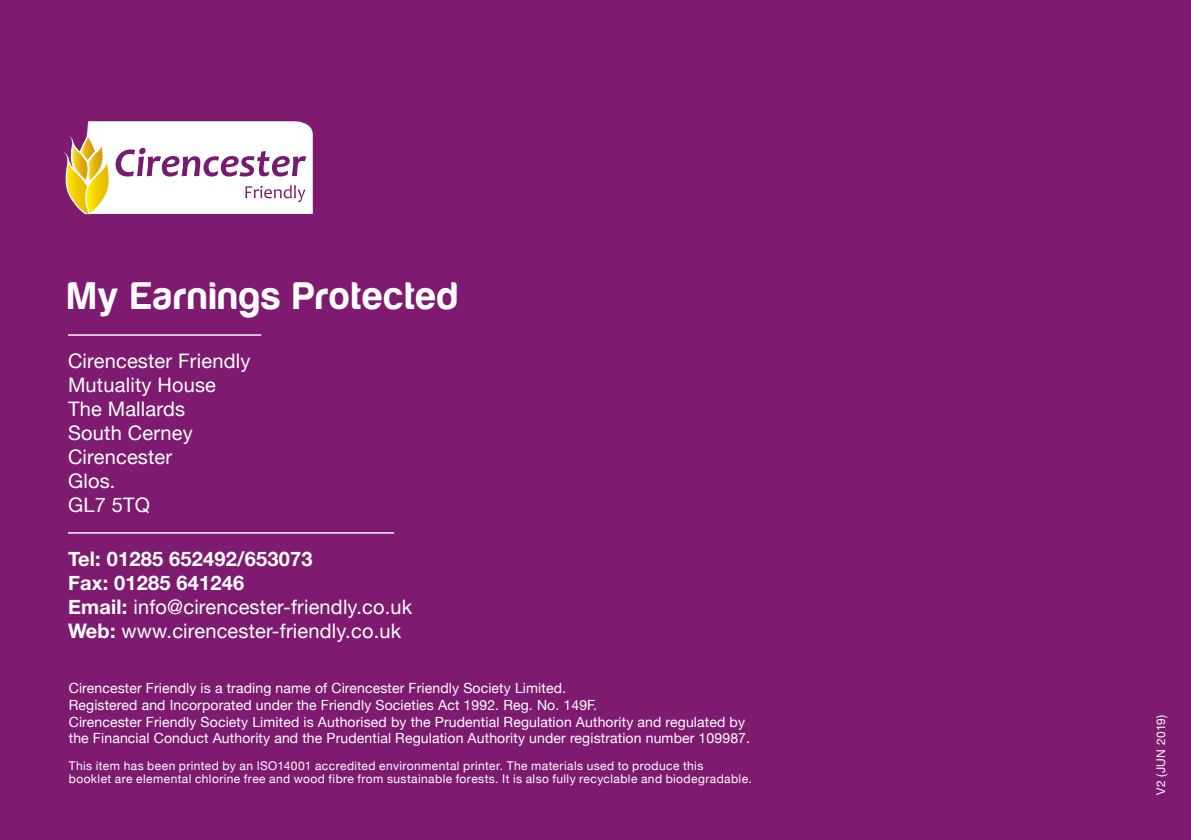
<style>
.page{position:relative;width:1191px;height:840px;background:#fff}
.page>*{position:absolute;margin:0;border:0;box-sizing:border-box;transform-origin:0 0}
.t1{font:39.8px "Harabara";letter-spacing:.05em;color:#fff}
.t2{font:20px/24px "Helvetica Neue";letter-spacing:.01em;color:#fff}
.t3{font:14px/16.8px "Helvetica Neue";letter-spacing:.01em;color:#fff}
.t4{font:12px/13px "Helvetica Neue";letter-spacing:.035em;color:#fff}
.s1{font-weight:700}
</style>
<div class="page">
<div style="left:0;top:0;width:1191px;height:839px;background:#7e1b70"></div>
<svg style="left:63px;top:121px;width:250px;height:93px;background:#ead9d6"></svg>
<hr style="left:68px;top:334px;width:193px;height:1px;background:#fff">
<hr style="left:68px;top:532px;width:326px;height:1px;background:#fff">
<h1 class="t1" style="left:68px;top:275px;width:391px">My Earnings Protected</h1>
<h2 class="t2" style="left:68px;top:350px;width:184px">Cirencester Friendly<br>Mutuality House<br>The Mallards<br>South Cerney<br>Cirencester<br>Glos.<br>GL7 5TQ</h2>
<h2 class="t2" style="left:68px;top:547px;width:346px"><span class="s1">Tel: 01285 652492/653073<br>Fax: 01285 641246<br>Email:</span> info@cirencester-friendly.co.uk<br><span class="s1">Web:</span> www.cirencester-friendly.co.uk</h2>
<p class="t3" style="left:69px;top:680px;width:683px">Cirencester Friendly is a trading name of Cirencester Friendly Society Limited.<br>Registered and Incorporated under the Friendly Societies Act 1992. Reg. No. 149F.<br>Cirencester Friendly Society Limited is Authorised by the Prudential Regulation Authority and regulated by the Financial Conduct Authority and the Prudential Regulation Authority under registration number 109987.</p>
<p class="t4" style="left:69px;top:760px;width:684px">This item has been printed by an ISO14001 accredited environmental printer. The materials used to produce this<br>booklet are elemental chlorine free and wood fibre from sustainable forests. It is also fully recyclable and biodegradable.</p>
<p class="t4" style="left:1155px;top:794px;width:82px;rotate:-90deg">V2 (JUN 2019)</p>
</div>
